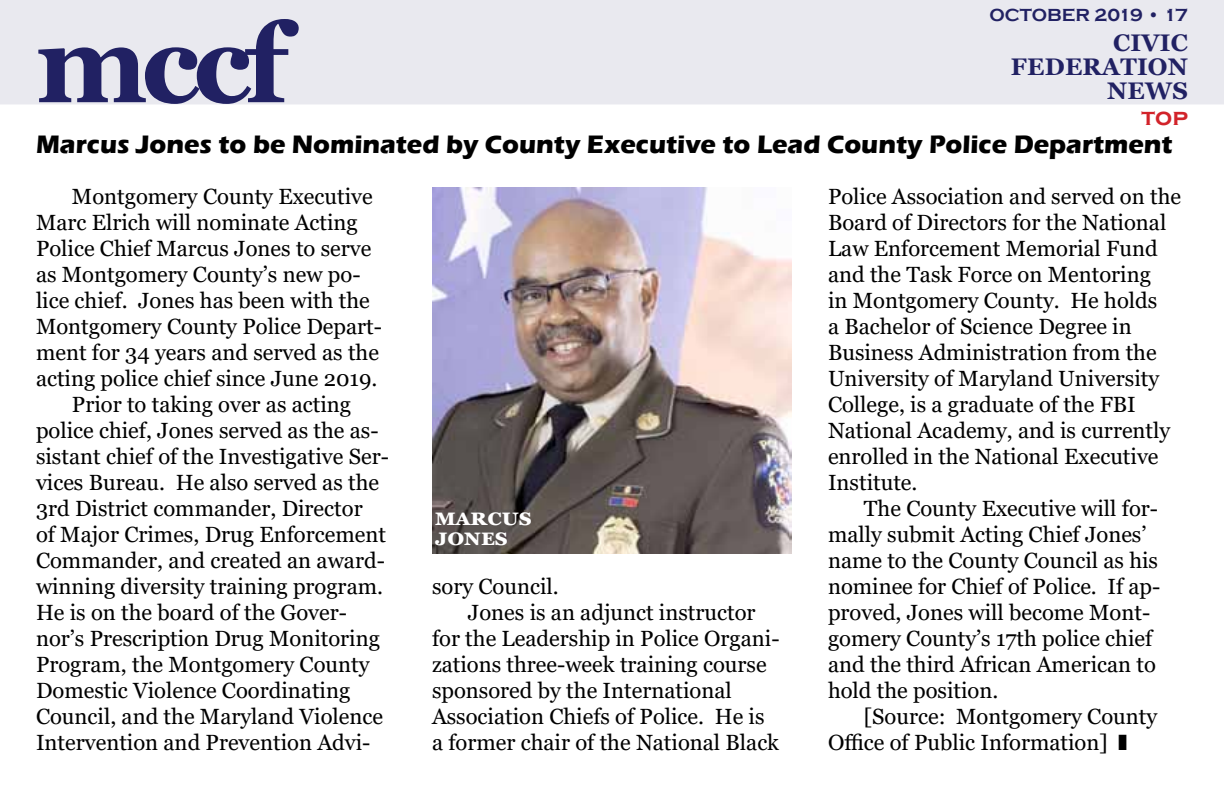
<style>
.page{position:relative;width:1224px;height:792px;background:#fff}
.page>*{position:absolute;margin:0;border:0;box-sizing:border-box;transform-origin:0 0}
.t1{font:700 110px "Georgia";color:#212163}
.t2{font:700 26px "Eras ITC";color:#000}
.t3{font:700 24px/24px "Georgia";letter-spacing:.01em;color:#212163;text-align:right}
.t4{font:700 24px/20px "Georgia";letter-spacing:.005em;color:#fff}
.t5{font:700 24px "Copperplate Gothic";color:#d2232a}
.t6{font:22px/26px "Georgia";color:#000}
.t7{font:700 18px "Copperplate Gothic";color:#212163}
</style>
<div class="page">
<div style="left:0;top:0;width:1224px;height:104px;background:#e9e9ef"></div>
<img style="left:432px;top:187px;width:360px;height:366px">
<h1 class="t1" style="left:36px;top:-7px;width:264px">MCCF</h1>
<p class="t7" style="left:989px;top:5px;width:200px">OCTOBER 2019 • 17</p>
<p class="t3" style="left:1011px;top:30px;width:179px">CIVIC<br>FEDERATION<br>NEWS</p>
<p class="t5" style="left:1142px;top:104px;width:48px">TOP</p>
<p class="t2" style="left:36px;top:129px;width:1138px">Marcus Jones to be Nominated by County Executive to Lead County Police Department</p>
<p class="t6" style="left:72px;top:184px;width:302px">Montgomery County Executive</p>
<p class="t6" style="left:36px;top:210px;width:323px">Marc Elrich will nominate Acting</p>
<p class="t6" style="left:36px;top:236px;width:337px">Police Chief Marcus Jones to serve</p>
<p class="t6" style="left:36px;top:262px;width:326px">as Montgomery County’s new po-</p>
<p class="t6" style="left:36px;top:288px;width:335px">lice chief. Jones has been with the</p>
<p class="t6" style="left:36px;top:314px;width:347px">Montgomery County Police Depart-</p>
<p class="t6" style="left:36px;top:340px;width:345px">ment for 34 years and served as the</p>
<p class="t6" style="left:36px;top:366px;width:343px">acting police chief since June 2019.</p>
<p class="t6" style="left:72px;top:392px;width:281px">Prior to taking over as acting</p>
<p class="t6" style="left:36px;top:418px;width:344px">police chief, Jones served as the as-</p>
<p class="t6" style="left:36px;top:444px;width:355px">sistant chief of the Investigative Ser-</p>
<p class="t6" style="left:36px;top:470px;width:345px">vices Bureau. He also served as the</p>
<p class="t6" style="left:36px;top:496px;width:328px">3rd District commander, Director</p>
<p class="t6" style="left:36px;top:522px;width:351px">of Major Crimes, Drug Enforcement</p>
<p class="t6" style="left:36px;top:548px;width:350px">Commander, and created an award-</p>
<p class="t6" style="left:36px;top:574px;width:349px">winning diversity training program.</p>
<p class="t6" style="left:36px;top:600px;width:313px">He is on the board of the Gover-</p>
<p class="t6" style="left:36px;top:626px;width:345px">nor’s Prescription Drug Monitoring</p>
<p class="t6" style="left:36px;top:652px;width:335px">Program, the Montgomery County</p>
<p class="t6" style="left:36px;top:678px;width:316px">Domestic Violence Coordinating</p>
<p class="t6" style="left:36px;top:704px;width:349px">Council, and the Maryland Violence</p>
<p class="t6" style="left:36px;top:730px;width:336px">Intervention and Prevention Advi-</p>
<p class="t6" style="left:828px;top:184px;width:355px">Police Association and served on the<br>Board of Directors for the National<br>Law Enforcement Memorial Fund and the Task Force on Mentoring<br>in Montgomery County. He holds<br>a Bachelor of Science Degree in<br>Business Administration from the<br>University of Maryland University<br>College, is a graduate of the FBI<br>National Academy, and is currently enrolled in the National Executive<br>Institute.</p>
<p class="t6" style="left:828px;top:496px;width:334px;text-indent:36px">The County Executive will for&shy;mally submit Acting Chief Jones’ name to the County Council as his nominee for Chief of Police. If ap&shy;proved, Jones will become Mont&shy;gomery County’s 17th police chief and the third African American to hold the position.</p>
<p class="t6" style="left:828px;top:704px;width:331px;text-indent:36px">[Source: Montgomery County<br>Office of Public Information]</p>
<p class="t4" style="left:435px;top:506px;width:98px">MARCUS<br>JONES</p>
<p class="t6" style="left:432px;top:574px;width:128px">sory Council.</p>
<p class="t6" style="left:468px;top:600px;width:289px">Jones is an adjunct instructor</p>
<p class="t6" style="left:432px;top:626px;width:349px">for the Leadership in Police Organi-</p>
<p class="t6" style="left:432px;top:652px;width:336px">zations three-week training course</p>
<p class="t6" style="left:432px;top:678px;width:301px">sponsored by the International</p>
<p class="t6" style="left:432px;top:704px;width:334px">Association Chiefs of Police. He is</p>
<p class="t6" style="left:432px;top:730px;width:349px">a former chair of the National Black</p>
</div>
